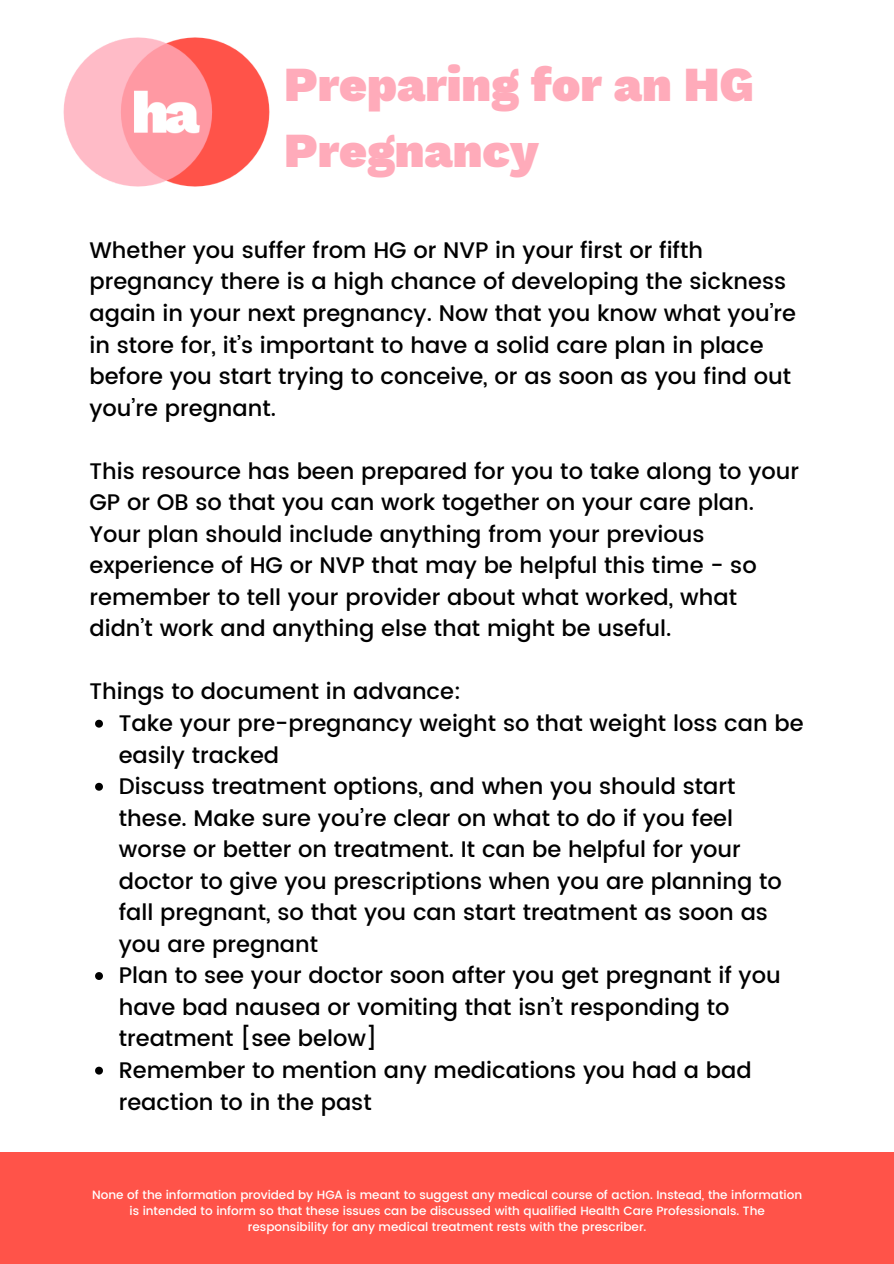
<style>
.page{position:relative;width:894px;height:1264px;background:#fff}
.page>*{position:absolute;margin:0;border:0;box-sizing:border-box;transform-origin:0 0}
.t1{font:900 48px/66.4px "Work Sans";color:#ffabba}
.t2{font:500 22.5px/31.5px "Poppins";color:#000}
.t3{font:500 12px/15.8px "Poppins";color:#fff;text-align:center}
</style>
<div class="page">
<svg style="left:95px;top:719px;width:8px;height:8px"></svg>
<svg style="left:95px;top:782px;width:8px;height:8px"></svg>
<svg style="left:95px;top:972px;width:8px;height:7px"></svg>
<svg style="left:95px;top:1066px;width:8px;height:8px"></svg>
<div style="left:0;top:1152px;width:893px;height:111px;background:#ff5349"></div>
<img style="left:63px;top:37px;width:207px;height:150px">
<p class="t1" style="left:284px;top:51px;width:471px">Preparing for an HG<br>Pregnancy</p>
<p class="t2" style="left:89px;top:234px;width:708px">Whether you suffer from HG or NVP in your first or fifth pregnancy there is a high chance of developing the sickness again in your next pregnancy. Now that you know what you’re in store for, it’s important to have a solid care plan in place before you start trying to conceive, or as soon as you find out you’re pregnant.</p>
<p class="t2" style="left:89px;top:455px;width:711px">This resource has been prepared for you to take along to your GP or OB so that you can work together on your care plan.<br>Your plan should include anything from your previous experience of HG or NVP that may be helpful this time - so remember to tell your provider about what worked, what didn’t work and anything else that might be useful.</p>
<p class="t2" style="left:89px;top:676px;width:373px">Things to document in advance:</p>
<p class="t2" style="left:119px;top:707px;width:686px">Take your pre-pregnancy weight so that weight loss can be easily tracked</p>
<p class="t2" style="left:119px;top:770px;width:664px">Discuss treatment options, and when you should start these. Make sure you’re clear on what to do if you feel worse or better on treatment. It can be helpful for your doctor to give you prescriptions when you are planning to fall pregnant, so that you can start treatment as soon as you are pregnant</p>
<p class="t2" style="left:119px;top:959px;width:663px">Plan to see your doctor soon after you get pregnant if you have bad nausea or vomiting that isn’t responding to treatment [see below]</p>
<p class="t2" style="left:119px;top:1054px;width:634px">Remember to mention any medications you had a bad reaction to in the past</p>
<p class="t3" style="left:92px;top:1187px;width:711px">None of the information provided by HGA is meant to suggest any medical course of action. Instead, the information is intended to inform so that these issues can be discussed with qualified Health Care Professionals. The responsibility for any medical treatment rests with the prescriber.</p>
</div>
